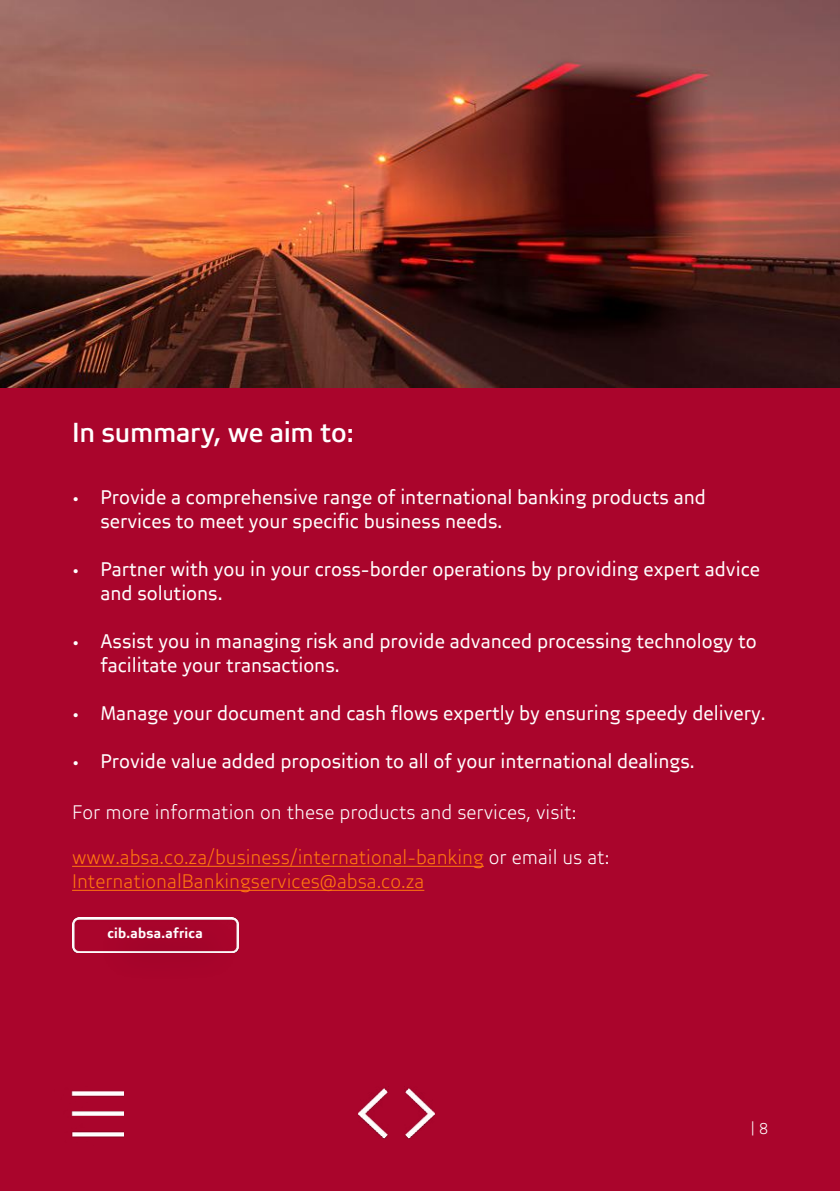
<style>
.page{position:relative;width:840px;height:1191px;background:#fff}
.page>*{position:absolute;margin:0;border:0;box-sizing:border-box;transform-origin:0 0}
.t1{font:500 28px "Brave Sans";letter-spacing:-.01em;color:#fff}
.t2{font:20px/24px "Brave Sans";color:#fff}
.t3{font:300 20px/24px "Brave Sans";color:#ff780f}
.t4{font:300 20px "Brave Sans";color:#fff}
.t5{font:300 16px "Brave Sans";color:#fff}
.t6{font:700 14px "Brave Sans";letter-spacing:.02em;color:#fff}
.s1{color:#fff}
</style>
<div class="page">
<div style="left:0;top:0;width:839px;height:1191px;background:#aa052c"></div>
<hr style="left:72px;top:866px;width:411px;height:1px;background:#ff780f">
<hr style="left:72px;top:890px;width:352px;height:1px;background:#ff780f">
<img style="left:0;top:0;width:839px;height:387px">
<img style="left:72px;top:917px;width:22px;height:36px">
<div style="left:94px;top:912px;width:150px;height:71px;background:#000;opacity:.42"></div>
<img style="left:71px;top:1090px;width:52px;height:48px">
<img style="left:404px;top:1086px;width:30px;height:53px">
<img style="left:358px;top:1087px;width:30px;height:52px">
<h1 class="t1" style="left:72px;top:415px;width:283px">In summary, we aim to:</h1>
<p class="t2" style="left:100px;top:485px;width:606px;text-indent:-28px">• Provide a comprehensive range of international banking products and services to meet your specific business needs.</p>
<p class="t2" style="left:100px;top:557px;width:660px;text-indent:-28px">• Partner with you in your cross-border operations by providing expert advice and solutions.</p>
<p class="t2" style="left:100px;top:629px;width:657px;text-indent:-28px">• Assist you in managing risk and provide advanced processing technology to facilitate your transactions.</p>
<p class="t2" style="left:72px;top:701px;width:694px">• Manage your document and cash flows expertly by ensuring speedy delivery.</p>
<p class="t2" style="left:72px;top:749px;width:623px">• Provide value added proposition to all of your international dealings.</p>
<p class="t4" style="left:72px;top:800px;width:505px">For more information on these products and services, visit:</p>
<p class="t3" style="left:72px;top:845px;width:538px">www.absa.co.za/business/international-banking <span class="s1">or email us at:<br></span>InternationalBankingservices@absa.co.za</p>
<p class="t6" style="left:107px;top:925px;width:97px">cib.absa.africa</p>
<p class="t5" style="left:750px;top:1118px;width:19px">| 8</p>
</div>
